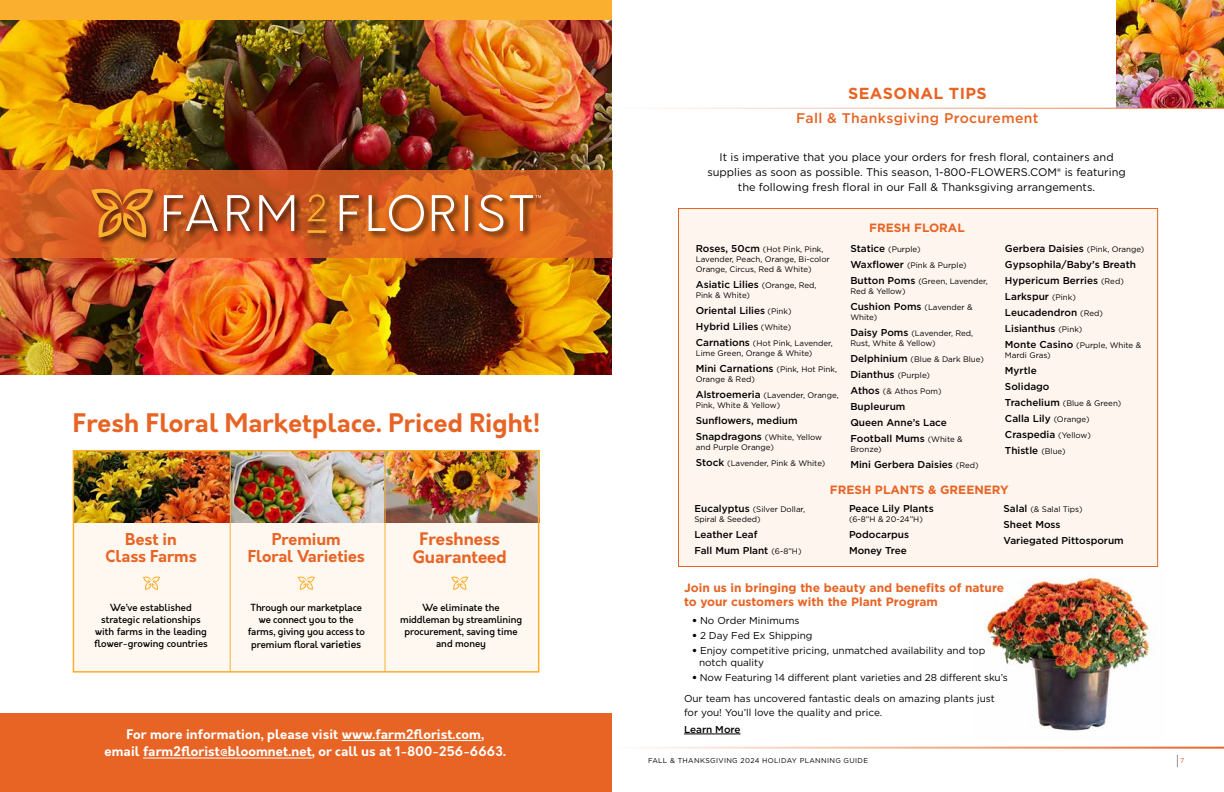
<style>
.page{position:relative;width:1224px;height:792px;background:#fff}
.page>*{position:absolute;margin:0;border:0;box-sizing:border-box;transform-origin:0 0}
.t1{font:700 25px "Orkney";letter-spacing:.01em;color:#e76425}
.t2{font:700 16.9px/17.7px "Orkney";color:#e76425;text-align:center}
.t3{font:700 16px/17.7px "Orkney";color:#e76425;text-align:center}
.t4{font:700 16px "Gotham";letter-spacing:.025em;color:#e76425}
.t5{font:500 14px "Gotham";letter-spacing:.025em;color:#e76425}
.t6{font:700 13px/17.5px "Orkney";letter-spacing:.01em;color:#fff;text-align:center}
.t7{font:700 12px/14px "Gotham";color:#e76425}
.t8{font:11px/15px "Gotham";color:#000;text-align:center}
.t9{font:500 10px/16px "Gotham";color:#000}
.t10{font:10px/12px "Gotham";color:#000}
.t11{font:500 9.6px/12px "Orkney";letter-spacing:-.01em;color:#000;text-align:center}
.t12{font:8px/10px "Gotham";color:#000}
.t13{font:7px "Gotham";letter-spacing:.05em;color:#000}
.t14{font:7px "Gotham";color:#e76425}
.s1{font-size:10.5px}
.s2{font-weight:500;font-size:10px}
.s3{font-weight:400;font-size:8px}
.s4{font-weight:900}
</style>
<div class="page">
<img style="left:984px;top:577px;width:172px;height:154px">
<svg style="left:1177px;top:755px;width:1px;height:12px"></svg>
<img style="left:1116px;top:0;width:108px;height:108px">
<hr style="left:614px;top:108px;width:610px;height:1px;background:#e76425">
<hr style="left:615px;top:747px;width:609px;height:2px;background:#e76425">
<div style="left:74px;top:488px;width:465px;height:185px;background:#fff8f0"></div>
<img style="left:0;top:19px;width:612px;height:355px">
<div style="left:0;top:0;width:612px;height:19px;background:#fbaf2e"></div>
<svg style="left:0;top:170px;width:612px;height:87px;background:#d45e21"></svg>
<div style="left:89px;top:186px;width:453px;height:60px;background:#000;opacity:.75"></div>
<hr style="left:308px;top:230px;width:18px;height:3px;background:#fab02e">
<svg style="left:91px;top:189px;width:62px;height:48px;background:#c76d22"></svg>
<div style="left:0;top:713px;width:612px;height:79px;background:#e76425"></div>
<svg style="left:298px;top:577px;width:17px;height:13px"></svg>
<svg style="left:451px;top:577px;width:17px;height:13px"></svg>
<svg style="left:143px;top:577px;width:17px;height:13px"></svg>
<img style="left:76px;top:453px;width:460px;height:69px">
<hr style="left:342px;top:740px;width:139px;height:1px;background:#fff">
<hr style="left:143px;top:758px;width:169px;height:1px;background:#fff">
<hr style="left:684px;top:734px;width:57px;height:1px;background:#000">
<div style="left:678px;top:208px;width:480px;height:359px;background:#fef5ef;border:1px solid #e76425"></div>
<hr style="left:230px;top:450px;width:1px;height:222px;background:#fbaf2e">
<hr style="left:385px;top:450px;width:1px;height:222px;background:#fbaf2e">
<div style="left:73px;top:450px;width:466px;height:223px;border:2px solid #fbaf2e"></div>
<svg style="left:164px;top:194px;width:377px;height:37px;background:#c97746"></svg>
<h1 class="t1" style="left:73px;top:407px;width:470px">Fresh Floral Marketplace. Priced Right!</h1>
<h3 class="t3" style="left:106px;top:530px;width:92px">Best in<br>Class Farms</h3>
<h2 class="t2" style="left:413px;top:531px;width:96px">Freshness<br>Guaranteed</h2>
<h3 class="t3" style="left:248px;top:530px;width:119px">Premium<br>Floral Varieties</h3>
<p class="t11" style="left:94px;top:602px;width:115px">We’ve established strategic relationships with farms in the leading flower-growing countries</p>
<p class="t11" style="left:248px;top:601px;width:119px">Through our marketplace we connect you to the farms, giving you access to</p>
<p class="t11" style="left:251px;top:639px;width:111px">premium floral <span class="s1">varieties</span></p>
<p class="t11" style="left:400px;top:602px;width:124px">We eliminate the middleman by streamlining procurement, saving time and money</p>
<h3 class="t6" style="left:104px;top:725px;width:403px">For more information, please visit www.farm2florist.com,<br>email farm2florist@bloomnet.net, or call us at 1-800-256-6663.</h3>
<h3 class="t4" style="left:848px;top:83px;width:140px">SEASONAL TIPS</h3>
<h3 class="t5" style="left:796px;top:109px;width:244px">Fall &amp; Thanksgiving Procurement</h3>
<h3 class="t8" style="left:707px;top:149px;width:420px">It is imperative that you place your orders for fresh floral, containers and supplies as soon as possible. This season, 1-800-FLOWERS.COM® is featuring the following fresh floral in our Fall &amp; Thanksgiving arrangements.</h3>
<p class="t12" style="left:696px;top:244px;width:135px"><span class="s2">Roses, 50cm</span> (Hot Pink, Pink,<br>Lavender, Peach, Orange, Bi-color<br>Orange, Circus, Red &amp; White)</p>
<p class="t9" style="left:696px;top:276px;width:122px">Asiatic Lilies <span class="s3">(Orange, Red,</span></p>
<p class="t12" style="left:696px;top:290px;width:56px">Pink &amp; White)</p>
<p class="t9" style="left:696px;top:302px;width:97px">Oriental Lilies <span class="s3">(Pink)<br></span>Hybrid Lilies <span class="s3">(White)</span></p>
<p class="t12" style="left:696px;top:338px;width:138px"><span class="s2">Carnations</span> (Hot Pink, Lavender,<br>Lime Green, Orange &amp; White)</p>
<p class="t9" style="left:696px;top:360px;width:143px">Mini Carnations <span class="s3">(Pink, Hot Pink,</span></p>
<p class="t12" style="left:696px;top:371px;width:145px;line-height:16px">Orange &amp; Red)<br><span class="s2">Alstroemeria</span> (Lavender, Orange,</p>
<p class="t12" style="left:696px;top:400px;width:86px">Pink, White &amp; Yellow)</p>
<p class="t9" style="left:696px;top:412px;width:103px">Sunflowers, medium</p>
<p class="t12" style="left:696px;top:432px;width:128px"><span class="s2">Snapdragons</span> (White, Yellow and Purple Orange)</p>
<p class="t12" style="left:696px;top:458px;width:131px"><span class="s2">Stock</span> (Lavender, Pink &amp; White)</p>
<h3 class="t7" style="left:869px;top:221px;width:97px">FRESH FLORAL</h3>
<p class="t12" style="left:850px;top:241px;width:139px;line-height:16px"><span class="s2">Statice</span> (Purple)<br><span class="s2">Waxflower</span> (Pink &amp; Purple)<br><span class="s2">Button Poms</span> (Green, Lavender,</p>
<p class="t12" style="left:850px;top:286px;width:57px">Red &amp; Yellow)</p>
<p class="t9" style="left:850px;top:298px;width:124px">Cushion Poms <span class="s3">(Lavender &amp;</span></p>
<p class="t12" style="left:850px;top:309px;width:124px;line-height:16px">White)<br><span class="s2">Daisy Poms</span> (Lavender, Red,</p>
<p class="t12" style="left:850px;top:335px;width:135px;line-height:16px">Rust, White &amp; Yellow)<br><span class="s2">Delphinium</span> (Blue &amp; Dark Blue)</p>
<p class="t9" style="left:850px;top:366px;width:81px">Dianthus <span class="s3">(Purple)</span></p>
<p class="t12" style="left:850px;top:386px;width:93px"><span class="s2">Athos</span> (&amp; Athos Pom)</p>
<p class="t9" style="left:850px;top:398px;width:114px">Bupleurum<br>Queen Anne’s Lace<br>Football Mums <span class="s3">(White &amp;</span></p>
<p class="t12" style="left:850px;top:444px;width:33px">Bronze)</p>
<p class="t9" style="left:850px;top:456px;width:130px">Mini Gerbera Daisies <span class="s3">(Red)</span></p>
<p class="t9" style="left:1005px;top:240px;width:141px">Gerbera Daisies <span class="s3">(Pink, Orange)<br></span>Gypsophila/Baby’s Breath<br>Hypericum Berries <span class="s3">(Red)<br></span>Larkspur <span class="s3">(Pink)<br></span>Leucadendron <span class="s3">(Red)<br></span>Lisianthus <span class="s3">(Pink)</span></p>
<p class="t12" style="left:1005px;top:340px;width:138px"><span class="s2">Monte Casino</span> (Purple, White &amp;<br>Mardi Gras)</p>
<p class="t9" style="left:1005px;top:362px;width:46px">Myrtle<br>Solidago</p>
<p class="t12" style="left:1005px;top:398px;width:118px"><span class="s2">Trachelium</span> (Blue &amp; Green)</p>
<p class="t9" style="left:1005px;top:410px;width:87px">Calla Lily <span class="s3">(Orange)<br></span>Craspedia <span class="s3">(Yellow)<br></span>Thistle <span class="s3">(Blue)</span></p>
<p class="t12" style="left:694px;top:504px;width:112px"><span class="s2">Eucalyptus</span> (Silver Dollar,<br>Spiral &amp; Seeded)</p>
<p class="t9" style="left:694px;top:526px;width:109px">Leather Leaf<br>Fall Mum Plant <span class="s3">(6-8”H)</span></p>
<h3 class="t7" style="left:830px;top:482px;width:180px">FRESH PLANTS &amp; GREENERY</h3>
<p class="t9" style="left:849px;top:500px;width:86px">Peace Lily Plants</p>
<p class="t12" style="left:849px;top:514px;width:75px">(6-8”H &amp; 20-24”H)</p>
<p class="t9" style="left:849px;top:526px;width:62px">Podocarpus<br>Money Tree</p>
<p class="t12" style="left:1004px;top:504px;width:80px"><span class="s2">Salal</span> (&amp; Salal Tips)</p>
<p class="t9" style="left:1004px;top:516px;width:122px">Sheet Moss<br>Variegated Pittosporum</p>
<h3 class="t7" style="left:684px;top:581px;width:322px">Join us in bringing the beauty and benefits of nature to your customers with the Plant Program</h3>
<p class="t10" style="left:692px;top:614px;width:109px"><span class="s4">•</span> No Order Minimums</p>
<p class="t10" style="left:692px;top:629px;width:122px"><span class="s4">•</span> 2 Day Fed Ex Shipping</p>
<p class="t10" style="left:699px;top:644px;width:288px;text-indent:-7px"><span class="s4">•</span> Enjoy competitive pricing, unmatched availability and top notch quality</p>
<p class="t10" style="left:684px;top:667px;width:325px;line-height:21px;text-indent:8px"><span class="s4">•</span> Now Featuring 14 different plant varieties and 28 different sku’s<br>Our team has uncovered fantastic deals on amazing plants just</p>
<p class="t10" style="left:684px;top:706px;width:200px">for you! You’ll love the quality and price.</p>
<p class="t9" style="left:684px;top:721px;width:58px">Learn More</p>
<p class="t13" style="left:648px;top:756px;width:222px">FALL &amp; THANKSGIVING 2024 HOLIDAY PLANNING GUIDE</p>
<p class="t14" style="left:1180px;top:756px;width:6px">7</p>
</div>
